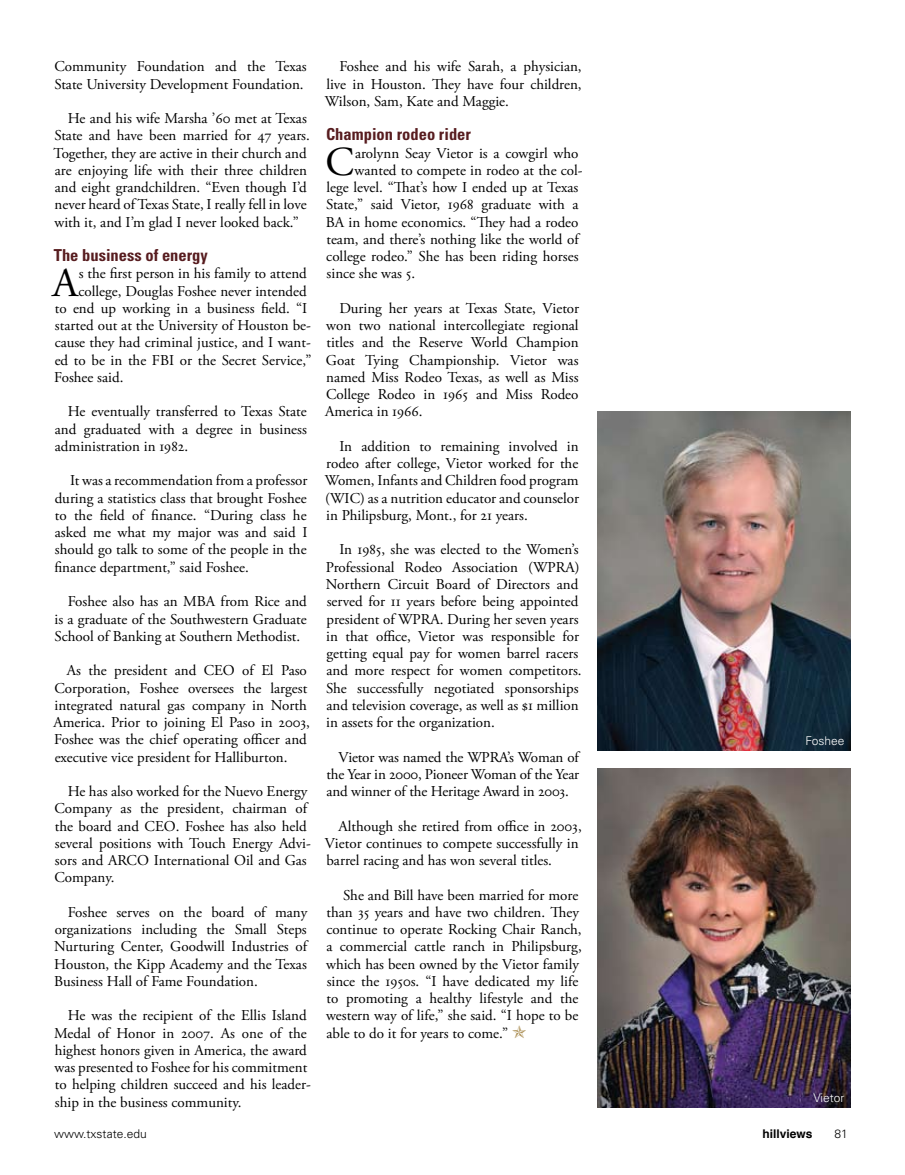
<style>
.page{position:relative;width:905px;height:1175px;background:#fff}
.page>*{position:absolute;margin:0;border:0;box-sizing:border-box;transform-origin:0 0}
.t1{font:40.95px "Adobe Garamond Pro";color:#000}
.t2{font:700 condensed 16.5px "Univers";color:#571c1f}
.t3{font:15px/17.2px "Adobe Garamond Pro";color:#000}
.t4{font:300 12px "Univers";color:#000}
.t5{font:300 12px "Univers";color:#fff}
.t6{font:700 12px "Helvetica";color:#000}
</style>
<div class="page">
<img style="left:597px;top:411px;width:253px;height:339px">
<img style="left:597px;top:768px;width:253px;height:339px">
<p class="t3" style="left:54px;top:58px;width:254px">Community Foundation and the Texas<br>State University Development Foundation.</p>
<p class="t3" style="left:54px;top:110px;width:258px;text-indent:14px">He and his wife Marsha ’60 met at Texas State and have been married for 47 years.<br>Together, they are active in their church and are enjoying life with their three children and eight grandchildren. “Even though I’d never heard of Texas State, I really fell in love with it, and I’m glad I never looked back.”</p>
<p class="t2" style="left:54px;top:245px;width:155px">The business of energy</p>
<h1 class="t1" style="left:52px;top:258px;width:27px">A</h1>
<p class="t3" style="left:79px;top:265px;width:229px">s the first person in his family to attend</p>
<p class="t3" style="left:79px;top:283px;width:230px">college, Douglas Foshee never intended</p>
<p class="t3" style="left:55px;top:300px;width:254px">to end up working in a business field. “I</p>
<p class="t3" style="left:55px;top:317px;width:257px">started out at the University of Houston be-</p>
<p class="t3" style="left:55px;top:334px;width:258px">cause they had criminal justice, and I want-</p>
<p class="t3" style="left:55px;top:352px;width:258px">ed to be in the FBI or the Secret Service,”</p>
<p class="t3" style="left:54px;top:369px;width:71px">Foshee said.</p>
<p class="t3" style="left:55px;top:403px;width:253px;text-align:justify;text-indent:13px">He eventually transferred to Texas State and graduated with a degree in business administration in 1982.</p>
<p class="t3" style="left:54px;top:472px;width:255px;text-align:justify;text-indent:16px">It was a recommendation from a professor during a statistics class that brought Foshee to the field of finance. “During class he asked me what my major was and said I should go talk to some of the people in the finance department,” said Foshee.</p>
<p class="t3" style="left:54px;top:593px;width:254px;text-align:justify;text-indent:13px">Foshee also has an MBA from Rice and is a graduate of the Southwestern Graduate School of Banking at Southern Methodist.</p>
<p class="t3" style="left:53px;top:662px;width:258px;text-indent:14px">As the president and CEO of El Paso Corporation, Foshee oversees the largest integrated natural gas company in North America. Prior to joining El Paso in 2003, Foshee was the chief operating officer and executive vice president for Halliburton.</p>
<p class="t3" style="left:54px;top:783px;width:258px;text-indent:13px">He has also worked for the Nuevo Energy Company as the president, chairman of the board and CEO. Foshee has also held several positions with Touch Energy Advi&shy;sors and ARCO International Oil and Gas Company.</p>
<p class="t3" style="left:54px;top:904px;width:255px;text-align:justify;text-indent:14px">Foshee serves on the board of many organizations including the Small Steps Nurturing Center, Goodwill Industries of Houston, the Kipp Academy and the Texas Business Hall of Fame Foundation.</p>
<p class="t3" style="left:54px;top:1007px;width:258px;text-indent:14px">He was the recipient of the Ellis Island Medal of Honor in 2007. As one of the highest honors given in America, the award was presented to Foshee for his commitment to helping children succeed and his leader&shy;ship in the business community.</p>
<p class="t3" style="left:325px;top:58px;width:258px;text-align:justify;text-indent:15px">Foshee and his wife Sarah, a physician, live in Houston. They have four children, Wilson, Sam, Kate and Maggie.</p>
<p class="t2" style="left:326px;top:124px;width:146px">Champion rodeo rider</p>
<h1 class="t1" style="left:325px;top:137px;width:30px">C</h1>
<p class="t3" style="left:355px;top:145px;width:225px">arolynn Seay Vietor is a cowgirl who</p>
<p class="t3" style="left:354px;top:162px;width:229px">wanted to compete in rodeo at the col-</p>
<p class="t3" style="left:326px;top:179px;width:253px">lege level. “That’s how I ended up at Texas</p>
<p class="t3" style="left:326px;top:196px;width:254px">State,” said Vietor, 1968 graduate with a</p>
<p class="t3" style="left:326px;top:214px;width:254px">BA in home economics. “They had a rodeo</p>
<p class="t3" style="left:326px;top:231px;width:254px">team, and there’s nothing like the world of</p>
<p class="t3" style="left:326px;top:248px;width:254px">college rodeo.” She has been riding horses</p>
<p class="t3" style="left:326px;top:265px;width:90px">since she was 5.</p>
<p class="t3" style="left:325px;top:300px;width:256px;text-align:justify;text-indent:14px">During her years at Texas State, Vietor won two national intercollegiate regional titles and the Reserve World Champion Goat Tying Championship. Vietor was named Miss Rodeo Texas, as well as Miss College Rodeo in 1965 and Miss Rodeo America in 1966.</p>
<p class="t3" style="left:325px;top:438px;width:256px;text-align:justify;text-indent:15px">In addition to remaining involved in rodeo after college, Vietor worked for the Women, Infants and Children food program (WIC) as a nutrition educator and counselor in Philipsburg, Mont., for 21 years.</p>
<p class="t3" style="left:326px;top:541px;width:257px;text-indent:14px">In 1985, she was elected to the Women’s Professional Rodeo Association (WPRA)<br>Northern Circuit Board of Directors and served for 11 years before being appointed president of WPRA. During her seven years in that office, Vietor was responsible for getting equal pay for women barrel racers and more respect for women competitors.<br>She successfully negotiated sponsorships and television coverage, as well as $1 million in assets for the organization.</p>
<p class="t3" style="left:326px;top:748px;width:254px;text-align:justify;text-indent:12px">Vietor was named the WPRA’s Woman of the Year in 2000, Pioneer Woman of the Year and winner of the Heritage Award in 2003.</p>
<p class="t3" style="left:325px;top:817px;width:258px;text-indent:14px">Although she retired from office in 2003,<br>Vietor continues to compete successfully in barrel racing and has won several titles.</p>
<p class="t3" style="left:326px;top:886px;width:257px;text-indent:17px">She and Bill have been married for more than 35 years and have two children. They continue to operate Rocking Chair Ranch, a commercial cattle ranch in Philipsburg, which has been owned by the Vietor family since the 1950s. “I have dedicated my life to promoting a healthy lifestyle and the western way of life,” she said. “I hope to be able to do it for years to come.”</p>
<p class="t5" style="left:805px;top:733px;width:40px">Foshee</p>
<p class="t5" style="left:813px;top:1090px;width:33px">Vietor</p>
<p class="t4" style="left:54px;top:1126px;width:94px">www.txstate.edu</p>
<p class="t6" style="left:762px;top:1123px;width:52px">hillviews</p>
<p class="t4" style="left:834px;top:1126px;width:15px">81</p>
</div>
